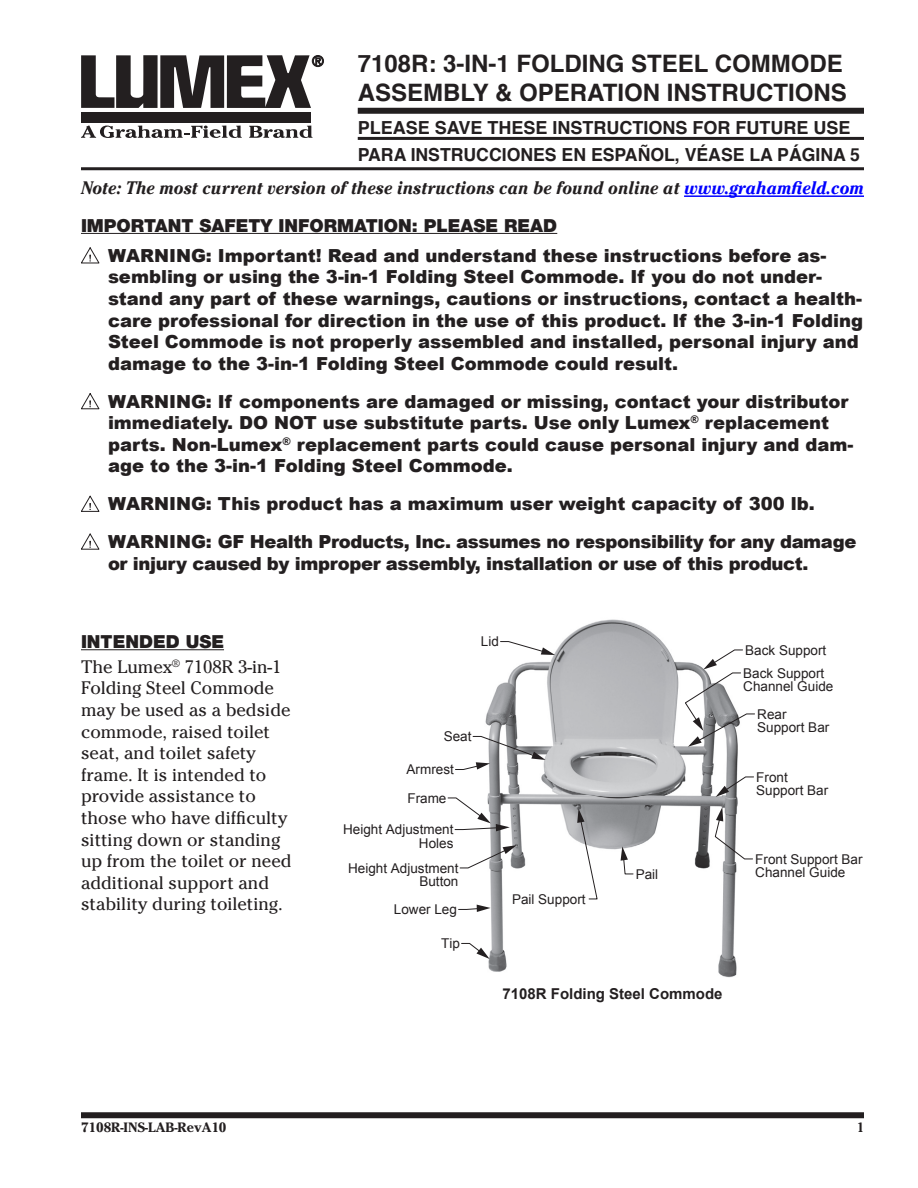
<style>
.page{position:relative;width:918px;height:1188px;background:#fff}
.page>*{position:absolute;margin:0;border:0;box-sizing:border-box;transform-origin:0 0}
.front_top_header{font:700 24px/28.8px "Helvetica";color:#231f20}
.warning{font:900 18px/21.6px "Arial";color:#231f20}
.body{font:18px/21.6px "Cheltenham Std";color:#231f20}
.warning-2{font:900 18px/21.6px "Arial";letter-spacing:-.02em;color:#231f20}
.note{font:italic 700 18px "Cheltenham Std";color:#231f20;scale:.91 1}
.front_top_header_nex{font:700 18px "Helvetica";color:#231f20}
.Subhead{font:900 18px "Helvetica Neue";color:#231f20}
.t1{font:700 15px "Arial";color:#231f20}
.t2{font:13.5px/13.5px "Arial";color:#231f20}
.pagenum{font:700 13.5px "Cheltenham Std";color:#231f20}
.pagenum-2{font:700 13.5px "Cheltenham Std";color:#231f20;scale:.95 1}
.s1{color:#00f}
</style>
<div class="page">
<div style="left:81px;top:1112px;width:783px;height:6px;background:#231f20"></div>
<div style="left:81px;top:112px;width:230px;height:10px;background:#231f20"></div>
<svg style="left:81px;top:55px;width:243px;height:53px"></svg>
<svg style="left:81px;top:125px;width:161px;height:13px"></svg>
<svg style="left:249px;top:126px;width:64px;height:12px"></svg>
<hr style="left:81px;top:167px;width:783px;height:3px;background:#231f20">
<div style="left:358px;top:108px;width:506px;height:6px;background:#231f20"></div>
<hr style="left:358px;top:137px;width:506px;height:3px;background:#231f20">
<img style="left:473px;top:619px;width:265px;height:359px">
<svg style="left:716px;top:776px;width:38px;height:21px"></svg>
<svg style="left:714px;top:807px;width:39px;height:53px"></svg>
<svg style="left:684px;top:649px;width:71px;height:98px"></svg>
<svg style="left:621px;top:846px;width:13px;height:29px"></svg>
<svg style="left:577px;top:809px;width:21px;height:91px"></svg>
<svg style="left:455px;top:736px;width:91px;height:34px"></svg>
<svg style="left:500px;top:641px;width:55px;height:14px"></svg>
<svg style="left:447px;top:797px;width:63px;height:34px"></svg>
<svg style="left:459px;top:845px;width:58px;height:24px"></svg>
<svg style="left:458px;top:905px;width:33px;height:7px"></svg>
<svg style="left:461px;top:943px;width:29px;height:16px"></svg>
<hr style="left:684px;top:195px;width:180px;height:2px;background:#00f">
<hr style="left:81px;top:233px;width:476px;height:1px;background:#231f20">
<hr style="left:81px;top:649px;width:143px;height:1px;background:#231f20">
<svg style="left:81px;top:247px;width:18px;height:16px"></svg>
<svg style="left:81px;top:393px;width:18px;height:16px"></svg>
<svg style="left:81px;top:496px;width:18px;height:16px"></svg>
<svg style="left:81px;top:534px;width:18px;height:16px"></svg>
<p class="front_top_header" style="left:358px;top:48px;width:490px">7108R: 3-IN-1 FOLDING STEEL COMMODE<br>ASSEMBLY &amp; OPERATION INSTRUCTIONS</p>
<p class="front_top_header_nex" style="left:358px;top:111px;width:494px">PLEASE SAVE THESE INSTRUCTIONS FOR FUTURE USE</p>
<p class="front_top_header_nex" style="left:358px;top:138px;width:504px">PARA INSTRUCCIONES EN ESPAÑOL, VÉASE LA PÁGINA 5</p>
<p class="note" style="left:81px;top:178px;width:862px">Note: The most current version of these instructions can be found online at <span class="s1">www.grahamfield.com</span></p>
<p class="Subhead" style="left:81px;top:214px;width:478px">IMPORTANT SAFETY INFORMATION: PLEASE READ</p>
<p class="warning" style="left:108px;top:245px;width:757px">WARNING: Important! Read and understand these instructions before as&shy;sembling or using the 3-in-1 Folding Steel Commode. If you do not under&shy;stand any part of these warnings, cautions or instructions, contact a health&shy;care professional for direction in the use of this product. If the 3-in-1 Folding Steel Commode is not properly assembled and installed, personal injury and damage to the 3-in-1 Folding Steel Commode could result.</p>
<p class="warning" style="left:108px;top:391px;width:747px">WARNING: If components are damaged or missing, contact your distributor immediately. DO NOT use substitute parts. Use only Lumex<sup>®</sup> replacement parts. Non-Lumex<sup>®</sup> replacement parts could cause personal injury and dam&shy;age to the 3-in-1 Folding Steel Commode.</p>
<p class="warning" style="left:108px;top:493px;width:708px">WARNING: This product has a maximum user weight capacity of 300 lb.</p>
<p class="warning-2" style="left:108px;top:531px;width:750px">WARNING: GF Health Products, Inc. assumes no responsibility for any damage or injury caused by improper assembly, installation or use of this product.</p>
<p class="Subhead" style="left:81px;top:631px;width:145px">INTENDED USE</p>
<p class="body" style="left:81px;top:656px;width:212px">The Lumex<sup>®</sup> 7108R 3-in-1<br>Folding Steel Commode may be used as a bedside commode, raised toilet seat, and toilet safety frame. It is intended to provide assistance to those who have difficulty sitting down or standing up from the toilet or need additional support and stability during toileting.</p>
<p class="t2" style="left:481px;top:635px;width:20px">Lid</p>
<p class="t2" style="left:444px;top:730px;width:29px">Seat</p>
<p class="t2" style="left:407px;top:763px;width:49px">Armrest</p>
<p class="t2" style="left:407px;top:791px;width:41px">Frame</p>
<p class="t2" style="left:343px;top:823px;width:112px;text-align:right">Height Adjustment<br>Holes</p>
<p class="t2" style="left:348px;top:861px;width:112px;text-align:right">Height Adjustment<br>Button</p>
<p class="t2" style="left:394px;top:903px;width:65px">Lower Leg</p>
<p class="t2" style="left:441px;top:937px;width:20px">Tip</p>
<p class="t2" style="left:512px;top:892px;width:75px">Pail Support</p>
<p class="t2" style="left:636px;top:867px;width:24px">Pail</p>
<p class="t1" style="left:502px;top:984px;width:222px">7108R Folding Steel Commode</p>
<p class="t2" style="left:745px;top:643px;width:83px">Back Support</p>
<p class="t2" style="left:743px;top:666px;width:92px">Back Support<br>Channel Guide</p>
<p class="t2" style="left:757px;top:707px;width:74px">Rear<br>Support Bar</p>
<p class="t2" style="left:756px;top:770px;width:74px">Front<br>Support Bar</p>
<p class="t2" style="left:755px;top:852px;width:109px">Front Support Bar<br>Channel Guide</p>
<p class="pagenum" style="left:81px;top:1120px;width:147px">7108R-INS-LAB-RevA10</p>
<p class="pagenum-2" style="left:857px;top:1120px;width:9px">1</p>
</div>
